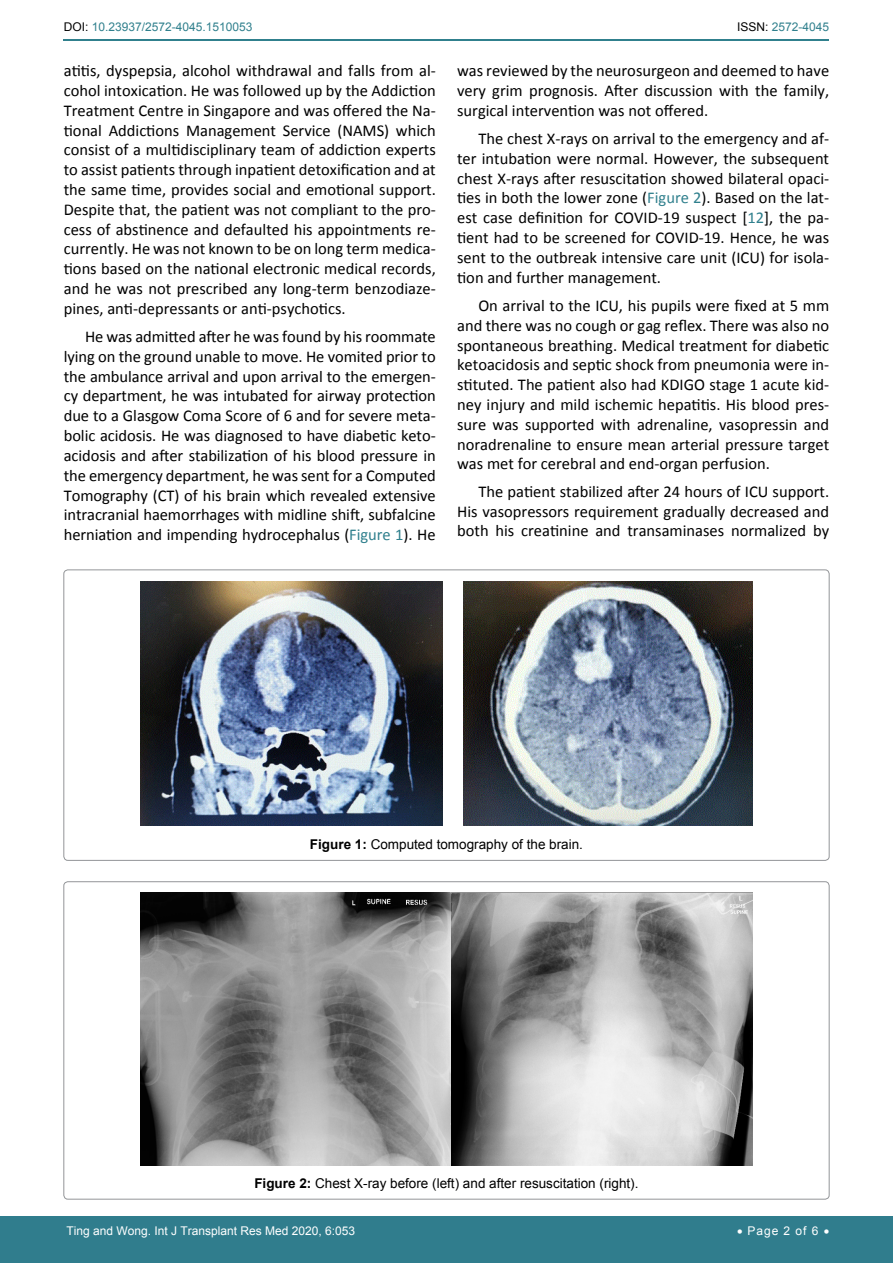
<style>
.page{position:relative;width:893px;height:1263px;background:#fff}
.page>*{position:absolute;margin:0;border:0;box-sizing:border-box;transform-origin:0 0}
.t1{font:16.5px/19.8px "Calibri";color:#000;text-align:justify}
.t2{font:13.5px "Arial";color:#000}
.t3{font:12px "Arial";color:#fff}
.t4{font:12px "Arial";color:#30808d}
.s1{color:#000}
.s2{color:#30808d}
.s3{font-weight:700}
</style>
<div class="page">
<hr style="left:64px;top:40px;width:765px;height:1px;background:#30808d">
<div style="left:0;top:1217px;width:893px;height:46px;background:#307d8d"></div>
<img style="left:140px;top:582px;width:303px;height:244px">
<img style="left:464px;top:582px;width:289px;height:244px">
<img style="left:140px;top:893px;width:613px;height:272px">
<p class="t4" style="left:64px;top:19px;width:190px"><span class="s1">DOI:</span> 10.23937/2572-4045.1510053</p>
<p class="t4" style="left:737px;top:19px;width:94px"><span class="s1">ISSN:</span> 2572-4045</p>
<p class="t1" style="left:64px;top:61px;width:374px">atitis, dyspepsia, alcohol withdrawal and falls from al&shy;cohol intoxication. He was followed up by the Addiction Treatment Centre in Singapore and was offered the Na&shy;tional Addictions Management Service (NAMS) which consist of a multidisciplinary team of addiction experts to assist patients through inpatient detoxification and at the same time, provides social and emotional support.<br>Despite that, the patient was not compliant to the pro&shy;cess of abstinence and defaulted his appointments re&shy;currently. He was not known to be on long term medica&shy;tions based on the national electronic medical records, and he was not prescribed any long-term benzodiaze&shy;pines, anti-depressants or anti-psychotics.</p>
<p class="t1" style="left:64px;top:327px;width:374px;text-indent:21px">He was admitted after he was found by his roommate lying on the ground unable to move. He vomited prior to the ambulance arrival and upon arrival to the emergen&shy;cy department, he was intubated for airway protection due to a Glasgow Coma Score of 6 and for severe meta&shy;bolic acidosis. He was diagnosed to have diabetic keto&shy;acidosis and after stabilization of his blood pressure in the emergency department, he was sent for a Computed Tomography (CT) of his brain which revealed extensive intracranial haemorrhages with midline shift, subfalcine herniation and impending hydrocephalus (<span class="s2">Figure 1</span>). He</p>
<p class="t1" style="left:457px;top:61px;width:374px">was reviewed by the neurosurgeon and deemed to have very grim prognosis. After discussion with the family, surgical intervention was not offered.</p>
<p class="t1" style="left:457px;top:129px;width:374px;text-indent:21px">The chest X-rays on arrival to the emergency and af&shy;ter intubation were normal. However, the subsequent chest X-rays after resuscitation showed bilateral opaci&shy;ties in both the lower zone (<span class="s2">Figure 2</span>). Based on the lat&shy;est case definition for COVID-19 suspect [<span class="s2">12</span>], the pa&shy;tient had to be screened for COVID-19. Hence, he was sent to the outbreak intensive care unit (ICU) for isola&shy;tion and further management.</p>
<p class="t1" style="left:457px;top:296px;width:374px;text-indent:21px">On arrival to the ICU, his pupils were fixed at 5 mm and there was no cough or gag reflex. There was also no spontaneous breathing. Medical treatment for diabetic ketoacidosis and septic shock from pneumonia were in&shy;stituted. The patient also had KDIGO stage 1 acute kid&shy;ney injury and mild ischemic hepatitis. His blood pres&shy;sure was supported with adrenaline, vasopressin and noradrenaline to ensure mean arterial pressure target was met for cerebral and end-organ perfusion.</p>
<p class="t1" style="left:457px;top:482px;width:374px;text-indent:21px">The patient stabilized after 24 hours of ICU support.<br>His vasopressors requirement gradually decreased and both his creatinine and transaminases normalized by</p>
<p class="t2" style="left:310px;top:835px;width:275px"><span class="s3">Figure 1:</span> Computed tomography of the brain.</p>
<p class="t2" style="left:254px;top:1174px;width:386px"><span class="s3">Figure 2:</span> Chest X-ray before (left) and after resuscitation (right).</p>
<p class="t3" style="left:66px;top:1223px;width:290px">Ting and Wong. Int J Transplant Res Med 2020, 6:053</p>
<p class="t3" style="left:737px;top:1223px;width:94px">• Page 2 of 6 •</p>
</div>
